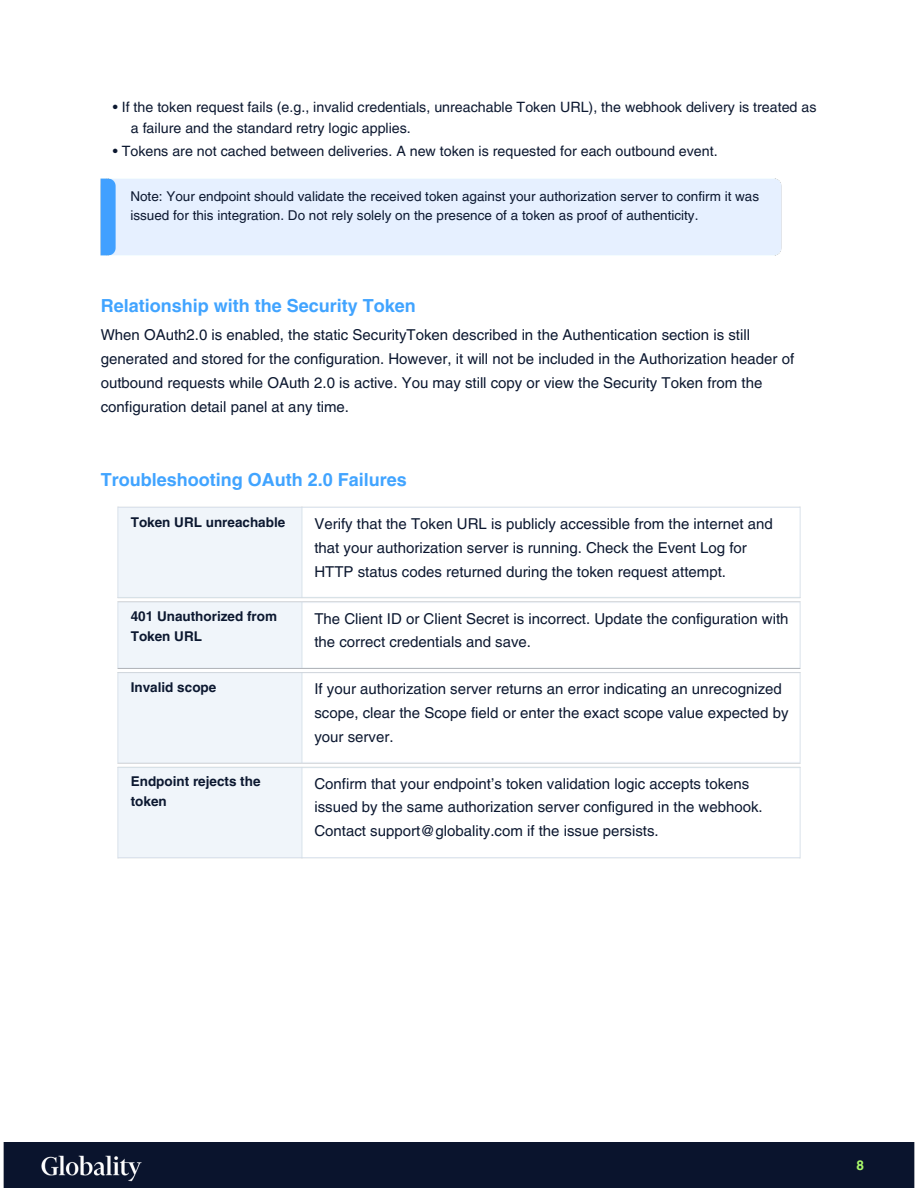
<style>
.page{position:relative;width:918px;height:1188px;background:#fff}
.page>*{position:absolute;margin:0;border:0;box-sizing:border-box;transform-origin:0 0}
.t1{font:700 18px "Helvetica LT Pro";color:#41a4ff}
.t2{font:15px/23.7px "Helvetica LT Pro";color:#0c1830}
.t3{font:14.25px "Helvetica LT Pro";color:#0c1830}
.t4{font:13.5px/19.2px "Helvetica LT Pro";color:#0c1830}
.t5{font:700 13.5px/20.2px "Helvetica LT Pro";color:#0c1830}
.t6{font:700 13.5px "Helvetica LT Pro";color:#aafa6a}
</style>
<div class="page">
<div style="left:100px;top:178px;width:682px;height:78px;background:#e6f0ff"></div>
<div style="left:3px;top:1143px;width:912px;height:45px;background:#0a142d"></div>
<img style="left:117px;top:506px;width:684px;height:353px">
<img style="left:30px;top:1144px;width:124px;height:43px">
<h2 class="t3" style="left:113px;top:102px;width:705px">• If the token request fails (e.g., invalid credentials, unreachable Token URL), the webhook delivery is treated as</h2>
<h2 class="t3" style="left:131px;top:123px;width:282px">a failure and the standard retry logic applies.</h2>
<h2 class="t3" style="left:113px;top:145px;width:606px">• Tokens are not cached between deliveries. A new token is requested for each outbound event.</h2>
<p class="t4" style="left:130px;top:188px;width:630px">Note: Your endpoint should validate the received token against your authorization server to confirm it was issued for this integration. Do not rely solely on the presence of a token as proof of authenticity.</p>
<h1 class="t1" style="left:101px;top:299px;width:317px">Relationship with the Security Token</h1>
<h2 class="t2" style="left:101px;top:324px;width:651px">When OAuth2.0 is enabled, the static SecurityToken described in the Authentication section is still</h2>
<h2 class="t2" style="left:101px;top:349px;width:695px">generated and stored for the configuration. However, it will not be included in the Authorization header of outbound requests while OAuth 2.0 is active. You may still copy or view the Security Token from the configuration detail panel at any time.</h2>
<h1 class="t1" style="left:101px;top:473px;width:308px">Troubleshooting OAuth 2.0 Failures</h1>
<h3 class="t5" style="left:131px;top:513px;width:156px">Token URL unreachable</h3>
<h3 class="t5" style="left:131px;top:608px;width:148px">401 Unauthorized from<br>Token URL</h3>
<h3 class="t5" style="left:131px;top:678px;width:87px">Invalid scope</h3>
<h3 class="t5" style="left:131px;top:772px;width:131px">Endpoint rejects the token</h3>
<h2 class="t2" style="left:314px;top:514px;width:460px">Verify that the Token URL is publicly accessible from the internet and that your authorization server is running. Check the Event Log for<br>HTTP status codes returned during the token request attempt.</h2>
<h2 class="t2" style="left:314px;top:608px;width:476px">The Client ID or Client Secret is incorrect. Update the configuration with the correct credentials and save.</h2>
<h2 class="t2" style="left:314px;top:679px;width:476px">If your authorization server returns an error indicating an unrecognized scope, clear the Scope field or enter the exact scope value expected by your server.</h2>
<h2 class="t2" style="left:314px;top:773px;width:450px">Confirm that your endpoint’s token validation logic accepts tokens issued by the same authorization server configured in the webhook.<br>Contact support@globality.com if the issue persists.</h2>
<p class="t6" style="left:856px;top:1160px;width:9px">8</p>
</div>
